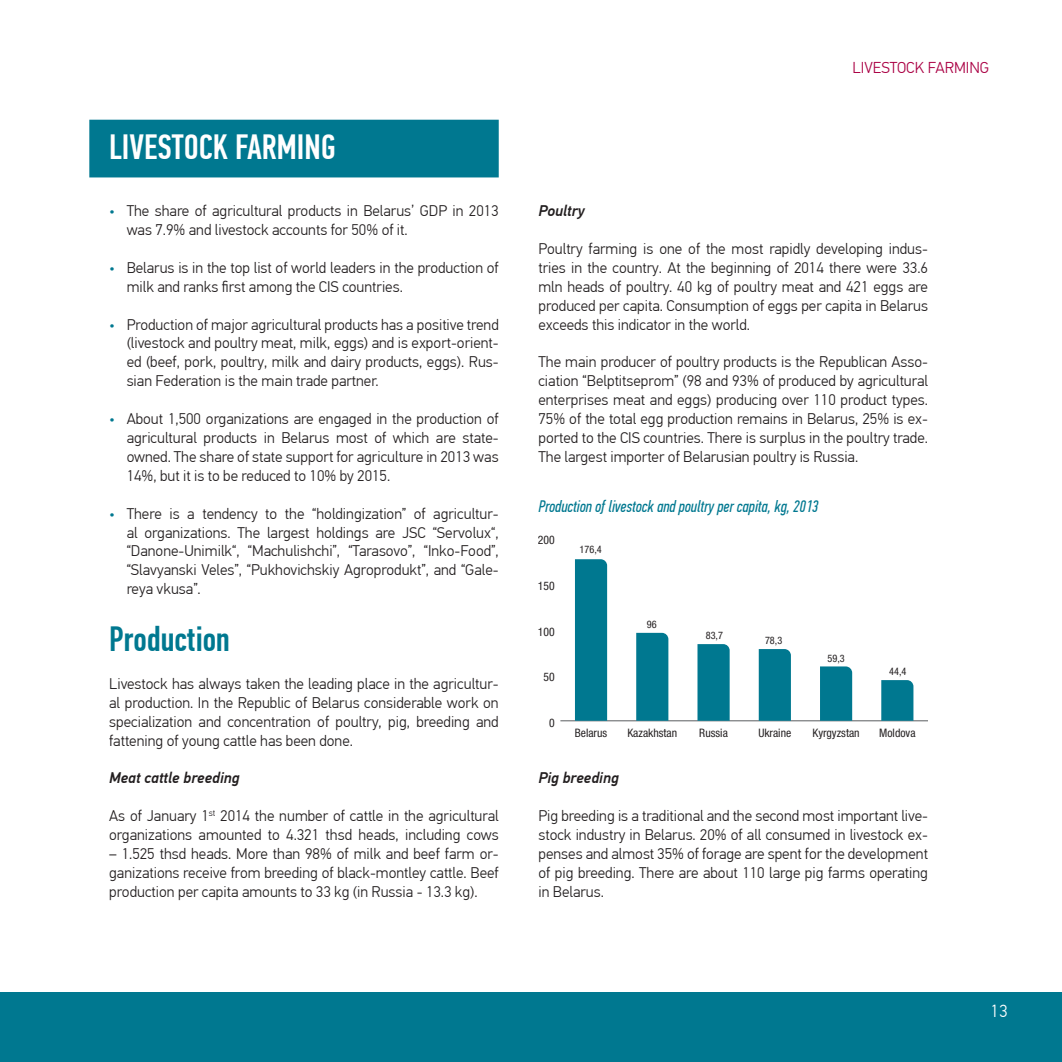
<style>
.page{position:relative;width:1062px;height:1062px;background:#fff}
.page>*{position:absolute;margin:0;border:0;box-sizing:border-box;transform-origin:0 0}
.Заголовок_отрасли{font:500 35px "PF Din Text Comp Pro";color:#fff}
.Заголовок{font:500 35px "PF Din Text Comp Pro";color:#007890}
.t1{font:300 17.5px "PF Din Text Pro";color:#fff}
.Заголовок_диаграммы{font:italic 16.62px "PF Din Text Comp Pro";color:#007890}
.t2{font:300 15.75px "PF Din Text Pro";color:#a04}
.Основной_текст_докум{font:300 15.4px/18.9px "PF Din Text Pro";color:#231f20;text-align:justify}
.Подзаголовок{font:italic 500 15.4px "PF Din Text Pro";color:#231f20}
.t3{font:condensed 11.72px "Helvetica Neue LTCYR";color:#231f20}
.t4{font:condensed 10.33px "Helvetica Neue LTCYR";color:#231f20}
.s1{color:#007890}
</style>
<div class="page">
<div style="left:0;top:992px;width:1062px;height:70px;background:#007890"></div>
<div style="left:89px;top:120px;width:410px;height:57px;background:#007890"></div>
<hr style="left:560px;top:720px;width:368px;height:1px;background:#808285">
<div style="left:575px;top:559px;width:32px;height:161px;background:#007890"></div>
<div style="left:636px;top:633px;width:32px;height:87px;background:#007890"></div>
<div style="left:697px;top:644px;width:32px;height:76px;background:#007890"></div>
<svg style="left:758px;top:649px;width:33px;height:71px;background:#077b93"></svg>
<div style="left:820px;top:666px;width:32px;height:54px;background:#007890"></div>
<svg style="left:881px;top:680px;width:32px;height:40px"></svg>
<p class="Заголовок_отрасли" style="left:109px;top:127px;width:228px">LIVESTOCK FARMING</p>
<p class="Основной_текст_докум" style="left:127px;top:202px;width:373px;text-indent:-17px"><span class="s1">•</span> The share of agricultural products in Belarus’ GDP in 2013 was 7.9% and livestock accounts for 50% of it.</p>
<p class="Основной_текст_докум" style="left:127px;top:258px;width:373px;text-indent:-17px"><span class="s1">•</span> Belarus is in the top list of world leaders in the production of milk and ranks first among the CIS countries.</p>
<p class="Основной_текст_докум" style="left:127px;top:315px;width:373px;text-indent:-17px"><span class="s1">•</span> Production of major agricultural products has a positive trend (livestock and poultry meat, milk, eggs) and is export-orient&shy;ed (beef, pork, poultry, milk and dairy products, eggs). Rus&shy;sian Federation is the main trade partner.</p>
<p class="Основной_текст_докум" style="left:127px;top:409px;width:373px;text-indent:-17px"><span class="s1">•</span> About 1,500 organizations are engaged in the production of agricultural products in Belarus most of which are state&shy;owned. The share of state support for agriculture in 2013 was 14%, but it is to be reduced to 10% by 2015.</p>
<p class="Основной_текст_докум" style="left:127px;top:504px;width:373px;text-indent:-17px"><span class="s1">•</span> There is a tendency to the “holdingization” of agricultur&shy;al organizations. The largest holdings are JSC “Servolux“, “Danone-Unimilk“, “Machulishchi”, “Tarasovo”, “Inko-Food”, “Slavyanski Veles”, “Pukhovichskiy Agroprodukt”, and “Gale&shy;reya vkusa”.</p>
<p class="Заголовок" style="left:109px;top:618px;width:122px">Production</p>
<p class="Основной_текст_докум" style="left:109px;top:674px;width:391px">Livestock has always taken the leading place in the agricultur&shy;al production. In the Republic of Belarus considerable work on specialization and concentration of poultry, pig, breeding and fattening of young cattle has been done.</p>
<p class="Подзаголовок" style="left:109px;top:768px;width:132px">Meat cattle breeding</p>
<p class="Основной_текст_докум" style="left:109px;top:806px;width:391px">As of January 1<sup>st</sup> 2014 the number of cattle in the agricultural organizations amounted to 4.321 thsd heads, including cows</p>
<p class="Основной_текст_докум" style="left:109px;top:844px;width:391px">– 1.525 thsd heads. More than 98% of milk and beef farm or&shy;ganizations receive from breeding of black-montley cattle. Beef production per capita amounts to 33 kg (in Russia - 13.3 kg).</p>
<p class="t2" style="left:852px;top:59px;width:18px">Livestock</p>
<p class="t2" style="left:928px;top:59px;width:10px">farming</p>
<p class="Подзаголовок" style="left:538px;top:201px;width:48px">Poultry</p>
<p class="Основной_текст_докум" style="left:538px;top:239px;width:391px">Poultry farming is one of the most rapidly developing indus&shy;tries in the country. At the beginning of 2014 there were 33.6 mln heads of poultry. 40 kg of poultry meat and 421 eggs are produced per capita. Consumption of eggs per capita in Belarus exceeds this indicator in the world.</p>
<p class="Основной_текст_докум" style="left:538px;top:353px;width:391px">The main producer of poultry products is the Republican Asso&shy;ciation “Belptitseprom” (98 and 93% of produced by agricultural enterprises meat and eggs) producing over 110 product types.<br>75% of the total egg production remains in Belarus, 25% is ex&shy;ported to the CIS countries. There is surplus in the poultry trade.<br>The largest importer of Belarusian poultry is Russia.</p>
<p class="Заголовок_диаграммы" style="left:538px;top:497px;width:281px">Production of livestock and poultry per capita, kg, 2013</p>
<p class="t3" style="left:538px;top:533px;width:18px">200</p>
<p class="t3" style="left:538px;top:579px;width:18px">150</p>
<p class="t3" style="left:538px;top:625px;width:18px">100</p>
<p class="t3" style="left:543px;top:671px;width:13px">50</p>
<p class="t4" style="left:579px;top:544px;width:24px">176,4</p>
<p class="t4" style="left:647px;top:619px;width:11px">96</p>
<p class="t4" style="left:705px;top:629px;width:19px">83,7</p>
<p class="t4" style="left:765px;top:635px;width:19px">78,3</p>
<p class="t4" style="left:827px;top:652px;width:19px">59,3</p>
<p class="t4" style="left:889px;top:666px;width:19px">44,4</p>
<p class="t3" style="left:549px;top:716px;width:7px">0</p>
<p class="t3" style="left:575px;top:726px;width:34px">Belarus</p>
<p class="t3" style="left:627px;top:726px;width:51px">Kazakhstan</p>
<p class="t3" style="left:699px;top:726px;width:30px">Russia</p>
<p class="t3" style="left:758px;top:726px;width:34px">Ukraine</p>
<p class="t3" style="left:812px;top:726px;width:49px">Kyrgyzstan</p>
<p class="t3" style="left:879px;top:726px;width:38px">Moldova</p>
<p class="Подзаголовок" style="left:538px;top:768px;width:82px">Pig breeding</p>
<p class="Основной_текст_докум" style="left:538px;top:806px;width:391px">Pig breeding is a traditional and the second most important live&shy;stock industry in Belarus. 20% of all consumed in livestock ex&shy;penses and almost 35% of forage are spent for the development of pig breeding. There are about 110 large pig farms operating in Belarus.</p>
<p class="t1" style="left:990px;top:1001px;width:18px">13</p>
</div>
